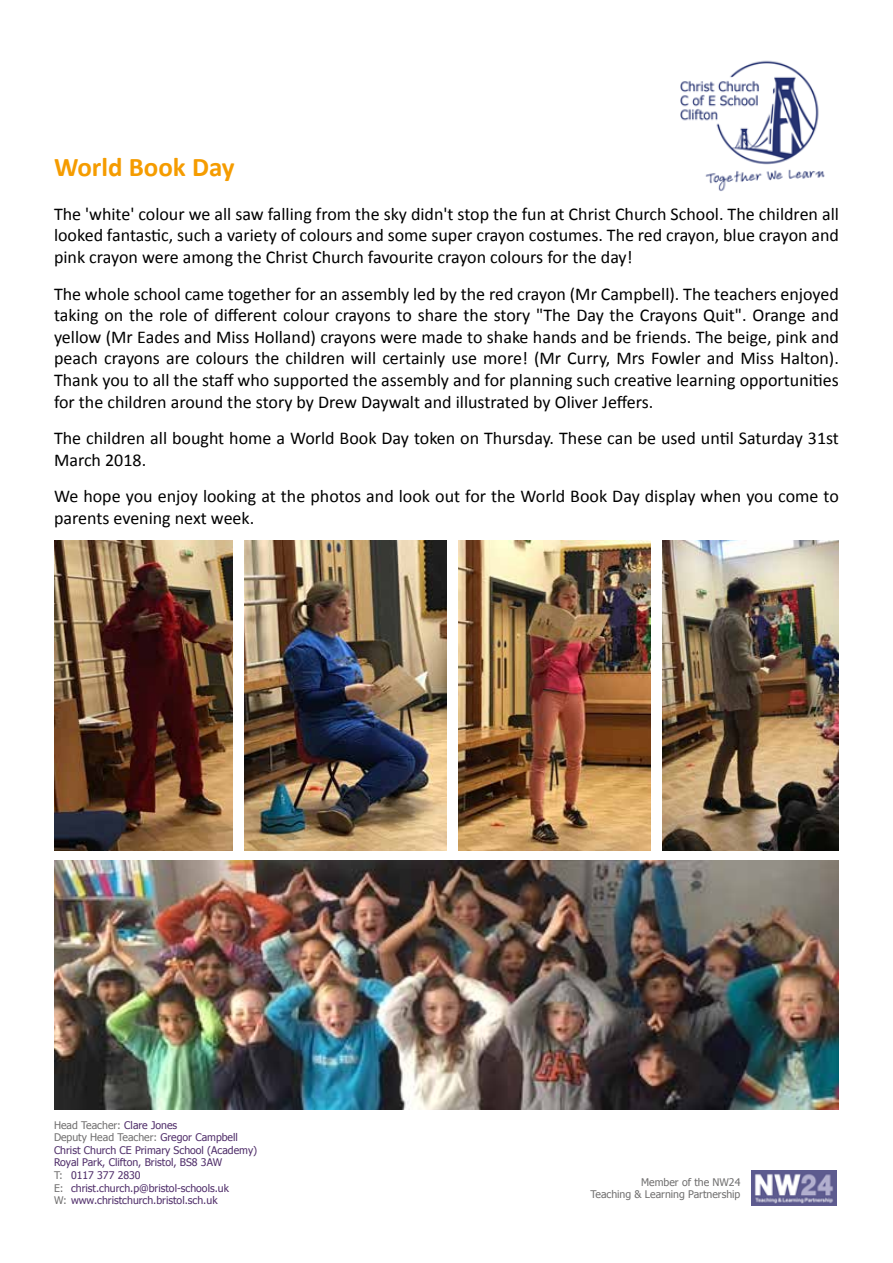
<style>
.page{position:relative;width:893px;height:1263px;background:#fff}
.page>*{position:absolute;margin:0;border:0;box-sizing:border-box;transform-origin:0 0}
.t1{font:700 27px "Calibri";color:#f59c00}
.t2{font:18px/21.6px "Calibri";color:#000;text-align:justify}
.t3{font:10.5px/12.6px "Tahoma";color:#502e6a}
.t4{font:10.5px/12.6px "Tahoma";color:#706f6f;text-align:right}
.s1{color:#706f6f}
</style>
<div class="page">
<img style="left:680px;top:60px;width:145px;height:131px">
<img style="left:752px;top:1171px;width:85px;height:35px">
<img style="left:54px;top:540px;width:179px;height:310px">
<img style="left:244px;top:540px;width:202px;height:310px">
<img style="left:458px;top:540px;width:193px;height:310px">
<img style="left:662px;top:540px;width:177px;height:310px">
<img style="left:54px;top:860px;width:785px;height:250px">
<h1 class="t1" style="left:54px;top:150px;width:182px">World Book Day</h1>
<p class="t2" style="left:54px;top:203px;width:786px">The 'white' colour we all saw falling from the sky didn't stop the fun at Christ Church School. The children all looked fantastic, such a variety of colours and some super crayon costumes. The red crayon, blue crayon and pink crayon were among the Christ Church favourite crayon colours for the day!</p>
<p class="t2" style="left:54px;top:283px;width:786px">The whole school came together for an assembly led by the red crayon (Mr Campbell). The teachers enjoyed taking on the role of different colour crayons to share the story "The Day the Crayons Quit". Orange and yellow (Mr Eades and Miss Holland) crayons were made to shake hands and be friends. The beige, pink and peach crayons are colours the children will certainly use more! (Mr Curry, Mrs Fowler and Miss Halton).<br>Thank you to all the staff who supported the assembly and for planning such creative learning opportunities for the children around the story by Drew Daywalt and illustrated by Oliver Jeffers.</p>
<p class="t2" style="left:54px;top:427px;width:786px">The children all bought home a World Book Day token on Thursday. These can be used until Saturday 31st<br>March 2018.</p>
<p class="t2" style="left:54px;top:486px;width:786px">We hope you enjoy looking at the photos and look out for the World Book Day display when you come to parents evening next week.</p>
<p class="t3" style="left:54px;top:1118px;width:205px"><span class="s1">Head Teacher:</span> Clare Jones<br><span class="s1">Deputy Head Teacher:</span> Gregor Campbell Christ Church CE Primary School (Academy)<br>Royal Park, Clifton, Bristol, BS8 3AW<br><span class="s1">T:</span> 0117 377 2830<br><span class="s1">E:</span> christ.church.p@bristol-schools.uk<br><span class="s1">W:</span> www.christchurch.bristol.sch.uk</p>
<p class="t4" style="left:590px;top:1175px;width:152px">Member of the NW24<br>Teaching &amp; Learning Partnership</p>
</div>
